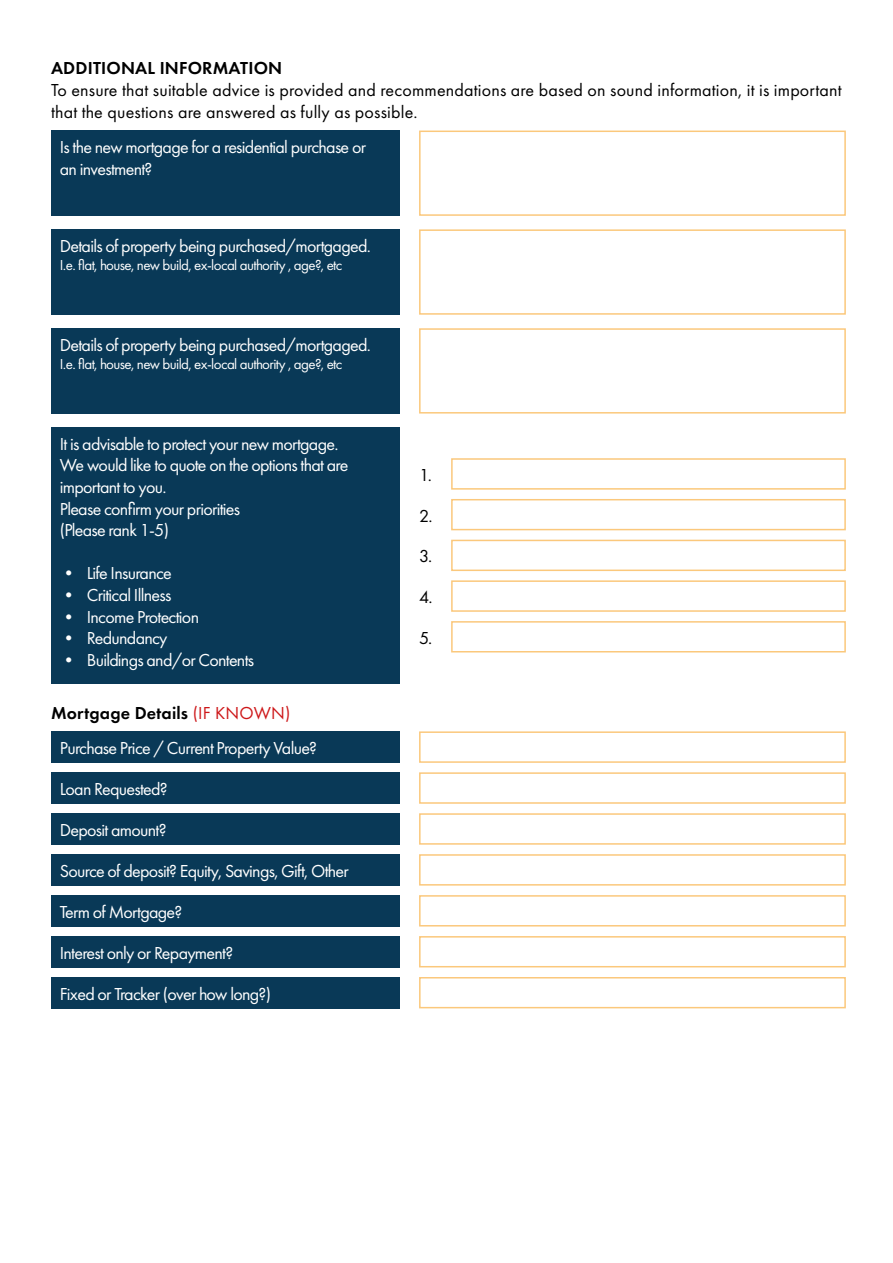
<style>
.page{position:relative;width:893px;height:1263px;background:#fff}
.page>*{position:absolute;margin:0;border:0;box-sizing:border-box;transform-origin:0 0}
.t1{font:18px/21.6px "Futura PT";letter-spacing:-.04em;color:#fff}
.t2{font:18px/21.6px "Futura PT";letter-spacing:.01em;color:#000}
.t3{font:600 18px "Futura PT";letter-spacing:.01em;color:#000}
.t4{font:15px "Futura PT";letter-spacing:-.04em;color:#fff}
.s1{font-weight:400;color:#cd1719}
</style>
<div class="page">
<div style="left:51px;top:131px;width:349px;height:85px;background:#093957"></div>
<div style="left:419px;top:131px;width:427px;height:85px;border:2px solid #fbc87c"></div>
<div style="left:51px;top:229px;width:349px;height:86px;background:#093957"></div>
<div style="left:419px;top:229px;width:427px;height:86px;border:2px solid #fbc87c"></div>
<div style="left:51px;top:328px;width:349px;height:86px;background:#093957"></div>
<div style="left:419px;top:328px;width:427px;height:86px;border:2px solid #fbc87c"></div>
<div style="left:51px;top:427px;width:349px;height:257px;background:#093957"></div>
<div style="left:451px;top:458px;width:395px;height:32px;border:2px solid #fbc87c"></div>
<div style="left:451px;top:499px;width:395px;height:31px;border:2px solid #fbc87c"></div>
<div style="left:451px;top:540px;width:395px;height:31px;border:2px solid #fbc87c"></div>
<div style="left:451px;top:580px;width:395px;height:32px;border:2px solid #fbc87c"></div>
<div style="left:451px;top:621px;width:395px;height:31px;border:2px solid #fbc87c"></div>
<div style="left:51px;top:731px;width:349px;height:32px;background:#093957"></div>
<div style="left:419px;top:731px;width:427px;height:32px;border:2px solid #fbc87c"></div>
<div style="left:51px;top:772px;width:349px;height:32px;background:#093957"></div>
<div style="left:419px;top:772px;width:427px;height:32px;border:2px solid #fbc87c"></div>
<div style="left:51px;top:813px;width:349px;height:32px;background:#093957"></div>
<div style="left:419px;top:813px;width:427px;height:32px;border:2px solid #fbc87c"></div>
<div style="left:51px;top:854px;width:349px;height:31px;background:#093957"></div>
<div style="left:419px;top:854px;width:427px;height:31px;border:2px solid #fbc87c"></div>
<div style="left:51px;top:895px;width:349px;height:31px;background:#093957"></div>
<div style="left:419px;top:895px;width:427px;height:31px;border:2px solid #fbc87c"></div>
<div style="left:51px;top:936px;width:349px;height:31px;background:#093957"></div>
<div style="left:419px;top:936px;width:427px;height:31px;border:2px solid #fbc87c"></div>
<div style="left:51px;top:977px;width:349px;height:31px;background:#093957"></div>
<div style="left:419px;top:977px;width:427px;height:31px;border:2px solid #fbc87c"></div>
<p class="t3" style="left:51px;top:57px;width:233px">ADDITIONAL INFORMATION</p>
<p class="t2" style="left:51px;top:79px;width:792px">To ensure that suitable advice is provided and recommendations are based on sound information, it is important that the questions are answered as fully as possible.</p>
<p class="t1" style="left:60px;top:136px;width:308px">Is the new mortgage for a residential purchase or an investment?</p>
<p class="t1" style="left:60px;top:235px;width:313px">Details of property being purchased/mortgaged.</p>
<p class="t4" style="left:60px;top:256px;width:284px">I.e. flat, house, new build, ex-local authority , age?, etc</p>
<p class="t1" style="left:60px;top:334px;width:313px">Details of property being purchased/mortgaged.</p>
<p class="t4" style="left:60px;top:355px;width:284px">I.e. flat, house, new build, ex-local authority , age?, etc</p>
<p class="t1" style="left:60px;top:433px;width:290px">It is advisable to protect your new mortgage.<br>We would like to quote on the options that are important to you.<br>Please confirm your priorities<br>(Please rank 1-5)</p>
<p class="t1" style="left:60px;top:562px;width:114px">• Life Insurance</p>
<p class="t1" style="left:60px;top:584px;width:113px">• Critical Illness</p>
<p class="t1" style="left:60px;top:606px;width:141px">• Income Protection</p>
<p class="t1" style="left:60px;top:627px;width:109px">• Redundancy</p>
<p class="t1" style="left:60px;top:649px;width:196px">• Buildings and/or Contents</p>
<p class="t3" style="left:51px;top:701px;width:241px">Mortgage Details <span class="s1">(IF KNOWN)</span></p>
<p class="t1" style="left:60px;top:737px;width:259px">Purchase Price / Current Property Value?</p>
<p class="t1" style="left:60px;top:778px;width:109px">Loan Requested?</p>
<p class="t1" style="left:60px;top:819px;width:108px">Deposit amount?</p>
<p class="t1" style="left:60px;top:860px;width:290px">Source of deposit? Equity, Savings, Gift, Other</p>
<p class="t1" style="left:60px;top:901px;width:124px">Term of Mortgage?</p>
<p class="t1" style="left:60px;top:942px;width:175px">Interest only or Repayment?</p>
<p class="t1" style="left:60px;top:983px;width:213px">Fixed or Tracker (over how long?)</p>
<p class="t2" style="left:419px;top:464px;width:14px">1.</p>
<p class="t2" style="left:419px;top:505px;width:15px">2.</p>
<p class="t2" style="left:419px;top:545px;width:15px">3.</p>
<p class="t2" style="left:419px;top:586px;width:15px">4.</p>
<p class="t2" style="left:419px;top:627px;width:15px">5.</p>
</div>
